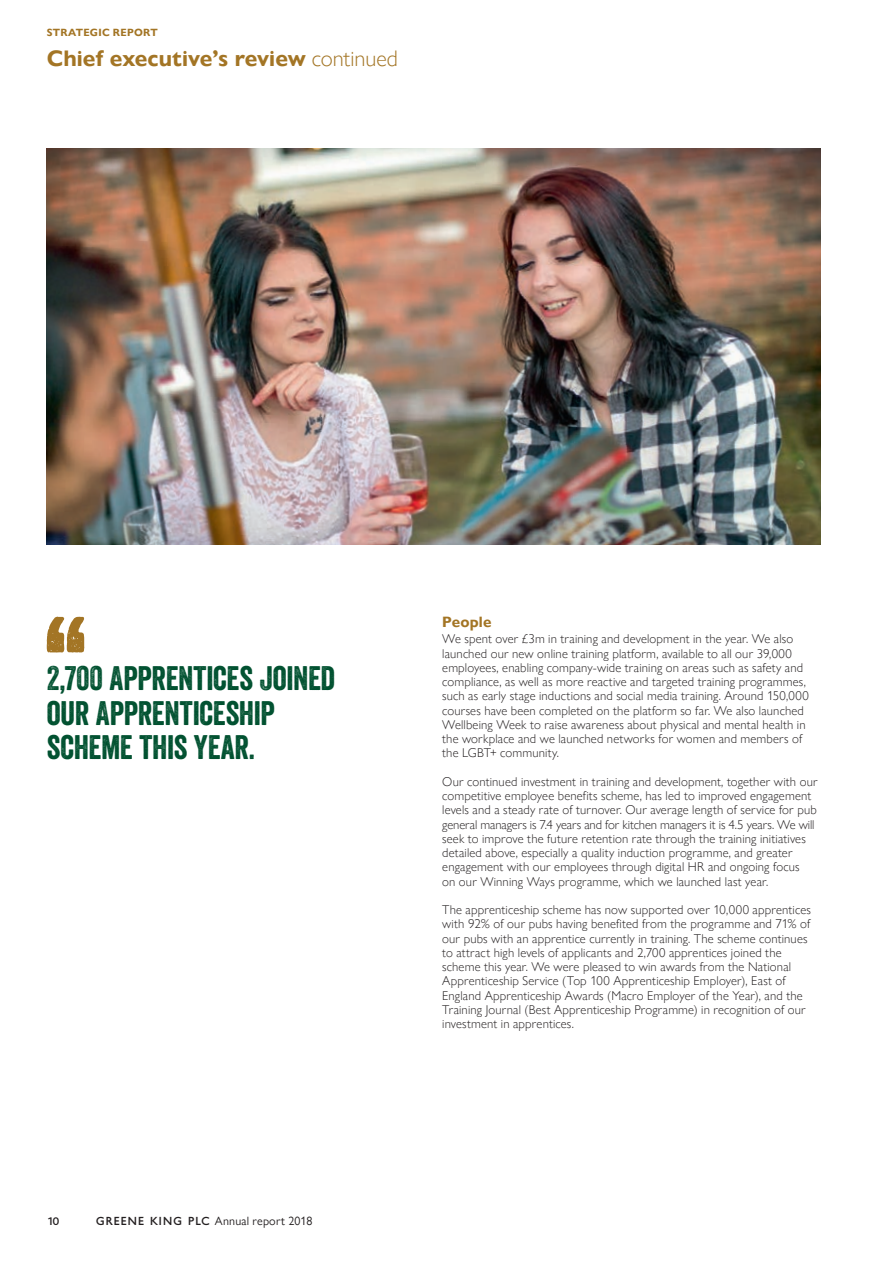
<style>
.page{position:relative;width:893px;height:1263px;background:#fff}
.page>*{position:absolute;margin:0;border:0;box-sizing:border-box;transform-origin:0 0}
.Pullout_Quote{font:33px/34.5px "Veneer";letter-spacing:-.01em;color:#005130}
.Page_Title{font:700 22.5px "Gill Sans Nova";color:#a37525}
.Dir_Notes_Subhd_1{font:700 15px "Gill Sans Nova";letter-spacing:.01em;color:#a37525}
.Body_Text{font:300 12.75px/14.2px "Gill Sans Nova";letter-spacing:.015em;color:#231f20}
.t1{font:12px "Gill Sans Nova";letter-spacing:.015em;color:#231f20}
.t2{font:12px "Greene King Beta";color:#231f20}
.t3{font:700 10.5px "Gill Sans Nova";letter-spacing:.025em;color:#a37525}
.s1{font-weight:300}
.s2{font-family:"Greene King Beta Three";font-size:12.75px}
</style>
<div class="page">
<svg style="left:47px;top:617px;width:37px;height:35px"></svg>
<img style="left:47px;top:149px;width:774px;height:395px">
<p class="t3" style="left:47px;top:26px;width:113px">STRATEGIC REPORT</p>
<p class="Page_Title" style="left:47px;top:45px;width:353px">Chief executive’s review <span class="s1">continued</span></p>
<p class="Pullout_Quote" style="left:47px;top:661px;width:290px">2,700 APPRENTICES JOINED<br>OUR APPRENTICESHIP<br>SCHEME THIS YEAR.</p>
<p class="t2" style="left:47px;top:1215px;width:14px">10</p>
<p class="t1" style="left:96px;top:1214px;width:218px"><span class="s2">GREENE KING PLC</span> Annual report 2018</p>
<p class="Dir_Notes_Subhd_1" style="left:442px;top:612px;width:51px">People</p>
<p class="Body_Text" style="left:442px;top:632px;width:368px">We spent over £3m in training and development in the year. We also launched our new online training platform, available to all our 39,000 employees, enabling company-wide training on areas such as safety and compliance, as well as more reactive and targeted training programmes, such as early stage inductions and social media training. Around 150,000 courses have been completed on the platform so far. We also launched Wellbeing Week to raise awareness about physical and mental health in the workplace and we launched networks for women and members of the LGBT+ community.</p>
<p class="Body_Text" style="left:442px;top:774px;width:377px">Our continued investment in training and development, together with our competitive employee benefits scheme, has led to improved engagement levels and a steady rate of turnover. Our average length of service for pub general managers is 7.4 years and for kitchen managers it is 4.5 years. We will seek to improve the future retention rate through the training initiatives detailed above, especially a quality induction programme, and greater engagement with our employees through digital HR and ongoing focus<br>on our Winning Ways programme, which we launched last year.</p>
<p class="Body_Text" style="left:442px;top:902px;width:370px">The apprenticeship scheme has now supported over 10,000 apprentices with 92% of our pubs having benefited from the programme and 71% of our pubs with an apprentice currently in training. The scheme continues to attract high levels of applicants and 2,700 apprentices joined the scheme this year. We were pleased to win awards from the National Apprenticeship Service (Top 100 Apprenticeship Employer), East of England Apprenticeship Awards (Macro Employer of the Year), and the Training Journal (Best Apprenticeship Programme) in recognition of our investment in apprentices.</p>
</div>
